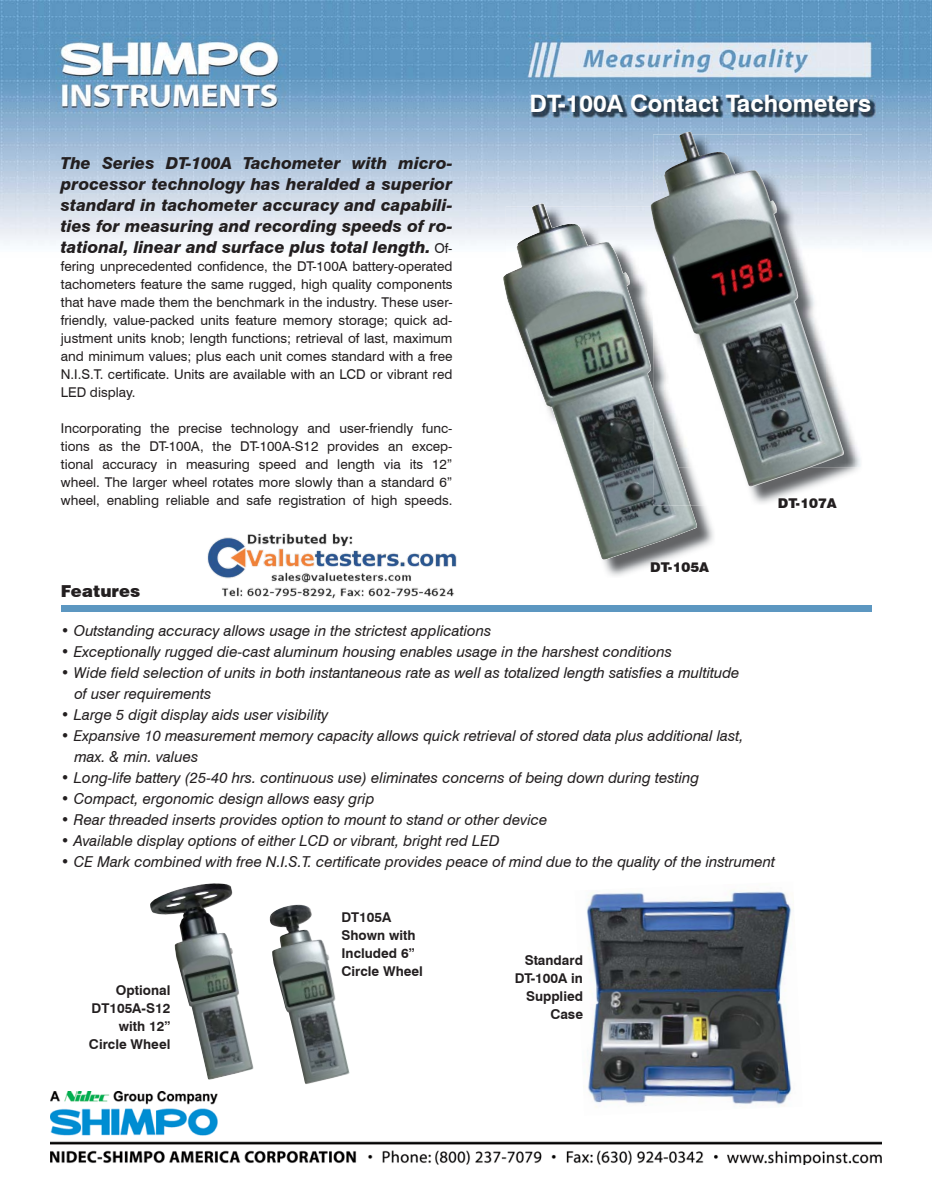
<style>
.page{position:relative;width:932px;height:1202px;background:#fff}
.page>*{position:absolute;margin:0;border:0;box-sizing:border-box;transform-origin:0 0}
.t1{font:700 24px "Swiss 721 BT";color:#fff}
.t2{font:italic 800 16.5px/21px "Swiss 721 BT";color:#231f20;text-align:justify}
.t3{font:900 16.5px "Swiss 721 BT";color:#231f20}
.t4{font:italic 15px/21px "Swiss 721 BT";color:#231f20}
.t5{font:13.5px/18px "Swiss 721 BT";color:#231f20;text-align:justify}
.t6{font:700 13.5px/18px "Swiss 721 BT";color:#231f20;text-align:right}
.t7{font:900 13.5px "Swiss 721 BT";color:#231f20}
.s1{font-weight:400;font-style:normal;font-size:13.5px}
</style>
<div class="page">
<img style="left:0;top:0;width:932px;height:245px">
<img style="left:51px;top:1092px;width:830px;height:73px">
<img style="left:532px;top:95px;width:343px;height:22px">
<div style="left:61px;top:605px;width:810px;height:6px;background:#5c97c1"></div>
<img style="left:575px;top:890px;width:227px;height:226px">
<img style="left:150px;top:883px;width:104px;height:197px">
<img style="left:270px;top:904px;width:80px;height:180px">
<img style="left:603px;top:505px;width:111px;height:71px">
<img style="left:651px;top:562px;width:58px;height:10px">
<img style="left:502px;top:203px;width:196px;height:357px">
<img style="left:690px;top:467px;width:169px;height:38px">
<img style="left:845px;top:134px;width:17px;height:333px">
<img style="left:779px;top:498px;width:58px;height:7px">
<img style="left:653px;top:488px;width:37px;height:17px">
<img style="left:650px;top:130px;width:195px;height:358px">
<img style="left:207px;top:533px;width:250px;height:66px">
<p class="t2" style="left:61px;top:152px;width:393px">The Series DT-100A Tachometer with micro&shy;processor technology has heralded a superior standard in tachometer accuracy and capabili&shy;ties for measuring and recording speeds of ro&shy;tational, linear and surface plus total length. <span class="s1">Of-</span></p>
<p class="t5" style="left:61px;top:257px;width:393px">fering unprecedented confidence, the DT-100A battery-operated tachometers feature the same rugged, high quality components that have made them the benchmark in the industry. These user&shy;friendly, value-packed units feature memory storage; quick ad&shy;justment units knob; length functions; retrieval of last, maximum and minimum values; plus each unit comes standard with a free N.I.S.T. certificate. Units are available with an LCD or vibrant red LED display.</p>
<p class="t5" style="left:61px;top:419px;width:393px">Incorporating the precise technology and user-friendly func&shy;tions as the DT-100A, the DT-100A-S12 provides an excep&shy;tional accuracy in measuring speed and length via its 12” wheel. The larger wheel rotates more slowly than a standard 6” wheel, enabling reliable and safe registration of high speeds.</p>
<h1 class="t1" style="left:529px;top:89px;width:343px">DT-100A Contact Tachometers</h1>
<p class="t7" style="left:650px;top:559px;width:61px">DT-105A</p>
<p class="t7" style="left:778px;top:495px;width:61px">DT-107A</p>
<p class="t3" style="left:61px;top:581px;width:81px">Features</p>
<p class="t4" style="left:61px;top:620px;width:432px">• Outstanding accuracy allows usage in the strictest applications</p>
<p class="t4" style="left:61px;top:641px;width:613px">• Exceptionally rugged die-cast aluminum housing enables usage in the harshest conditions</p>
<p class="t4" style="left:74px;top:662px;width:667px;text-indent:-14px">• Wide field selection of units in both instantaneous rate as well as totalized length satisfies a multitude of user requirements</p>
<p class="t4" style="left:61px;top:704px;width:269px">• Large 5 digit display aids user visibility</p>
<p class="t4" style="left:74px;top:725px;width:671px;text-indent:-14px">• Expansive 10 measurement memory capacity allows quick retrieval of stored data plus additional last, max. &amp; min. values</p>
<p class="t4" style="left:61px;top:767px;width:640px">• Long-life battery (25-40 hrs. continuous use) eliminates concerns of being down during testing</p>
<p class="t4" style="left:61px;top:788px;width:315px">• Compact, ergonomic design allows easy grip</p>
<p class="t4" style="left:61px;top:809px;width:488px">• Rear threaded inserts provides option to mount to stand or other device</p>
<p class="t4" style="left:61px;top:830px;width:441px">• Available display options of either LCD or vibrant, bright red LED</p>
<p class="t4" style="left:61px;top:851px;width:716px">• CE Mark combined with free N.I.S.T. certificate provides peace of mind due to the quality of the instrument</p>
<p class="t6" style="left:89px;top:981px;width:83px">Optional<br>DT105A-S12 with 12”<br>Circle Wheel</p>
<p class="t6" style="left:341px;top:908px;width:83px;text-align:left">DT105A<br>Shown with<br>Included 6”<br>Circle Wheel</p>
<p class="t6" style="left:515px;top:951px;width:70px">Standard<br>DT-100A in<br>Supplied<br>Case</p>
</div>
